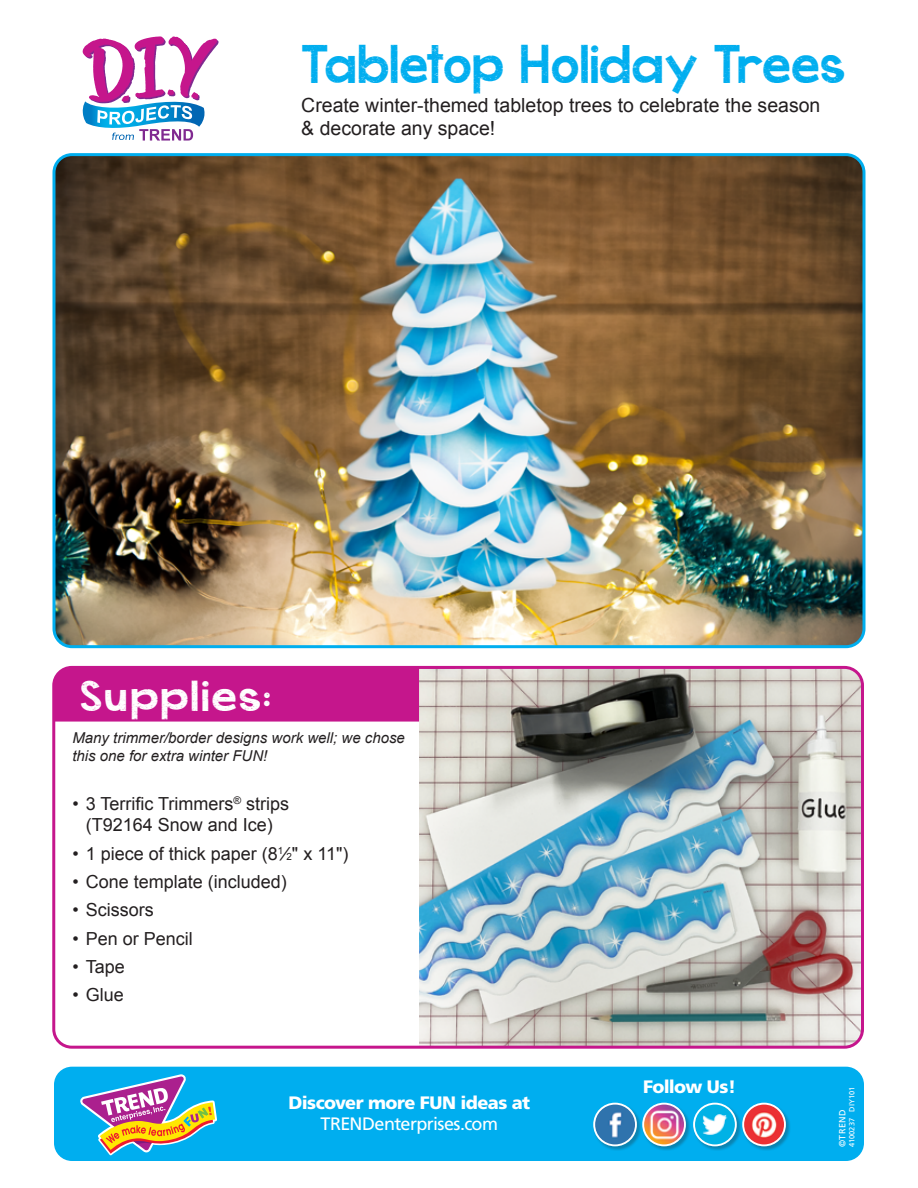
<style>
.page{position:relative;width:918px;height:1188px;background:#fff}
.page>*{position:absolute;margin:0;border:0;box-sizing:border-box;transform-origin:0 0}
.t1{font:39px "KG Cold Coffee";color:#00aeef}
.t2{font:31.05px "KG Cold Coffee";letter-spacing:.05em;color:#fff;scale:1.11 1}
.t3{font:19.5px/22.5px "Arial";color:#231f20}
.t4{font:18px/21.6px "Arial";color:#231f20;text-align:center}
.t5{font:900 18px "Frutiger";letter-spacing:-.035em;color:#fff}
.t6{font:18px "Frutiger";letter-spacing:-.03em;color:#fff}
.t7{font:italic 15px/18px "Arial";color:#231f20}
.t8{font:9px "Frutiger";letter-spacing:.04em;color:#fff}
.t9{font:7.5px "Frutiger";color:#fff}
.s1{font-size:34.5px}
.s2{font-size:9.9px}
</style>
<div class="page">
<div style="left:54px;top:1067px;width:810px;height:94px;background:#00aeef;border-radius:18px"></div>
<svg style="left:80px;top:1074px;width:137px;height:81px"></svg>
<svg style="left:82px;top:36px;width:137px;height:105px"></svg>
<div style="left:56px;top:670px;width:363px;height:52px;background:#c5168c"></div>
<div style="left:593px;top:1103px;width:48px;height:48px;background:#231f20;opacity:.3"></div>
<img style="left:594px;top:1104px;width:42px;height:41px;border-radius:21px">
<div style="left:593px;top:1103px;width:44px;height:43px;border:2px solid #fff;border-radius:50%"></div>
<div style="left:642px;top:1103px;width:48px;height:48px;background:#231f20;opacity:.3"></div>
<img style="left:643px;top:1104px;width:42px;height:41px;border-radius:21px">
<div style="left:642px;top:1103px;width:44px;height:43px;border:2px solid #fff;border-radius:50%"></div>
<div style="left:693px;top:1103px;width:48px;height:48px;background:#231f20;opacity:.3"></div>
<img style="left:694px;top:1104px;width:42px;height:41px;border-radius:21px">
<div style="left:693px;top:1103px;width:44px;height:43px;border:2px solid #fff;border-radius:50%"></div>
<div style="left:742px;top:1103px;width:48px;height:48px;background:#231f20;opacity:.3"></div>
<img style="left:743px;top:1104px;width:42px;height:41px;border-radius:21px">
<div style="left:742px;top:1103px;width:44px;height:43px;border:2px solid #fff;border-radius:50%"></div>
<img style="left:419px;top:670px;width:441px;height:375px">
<img style="left:56px;top:157px;width:806px;height:487px">
<div style="left:52px;top:153px;width:814px;height:495px;border:3px solid #00aeef;border-radius:18px"></div>
<div style="left:52px;top:666px;width:812px;height:383px;border:3px solid #c5168c;border-radius:18px"></div>
<h1 class="t1" style="left:301px;top:33px;width:546px">Tabletop Holiday Trees</h1>
<p class="t3" style="left:301px;top:94px;width:521px">Create winter-themed tabletop trees to celebrate the season &amp; decorate any space!</p>
<h2 class="t2" style="left:80px;top:671px;width:174px">Supplies<span class="s1">:</span></h2>
<p class="t7" style="left:72px;top:729px;width:334px">Many trimmer/border designs work well; we chose this one for extra winter FUN!</p>
<p class="t4" style="left:72px;top:793px;width:218px">• 3 Terrific Trimmers<sup>®</sup> strips (T92164 Snow and Ice)</p>
<p class="t4" style="left:72px;top:843px;width:278px">• 1 piece of thick paper (8<sup>1</sup>⁄<span class="s2">2</span>" x 11")</p>
<p class="t4" style="left:72px;top:871px;width:216px">• Cone template (included)</p>
<p class="t4" style="left:72px;top:899px;width:83px">• Scissors</p>
<p class="t4" style="left:72px;top:928px;width:122px">• Pen or Pencil</p>
<p class="t4" style="left:72px;top:956px;width:54px">• Tape</p>
<p class="t4" style="left:72px;top:984px;width:53px">• Glue</p>
<p class="t5" style="left:289px;top:1092px;width:243px">Discover more FUN ideas at</p>
<p class="t6" style="left:321px;top:1114px;width:179px">TRENDenterprises.com</p>
<p class="t5" style="left:643px;top:1076px;width:95px">Follow Us!</p>
<p class="t9" style="left:847px;top:1147px;width:62px;rotate:-90deg">4100237 DIY101</p>
<p class="t8" style="left:837px;top:1147px;width:39px;rotate:-90deg">©TREND</p>
</div>
